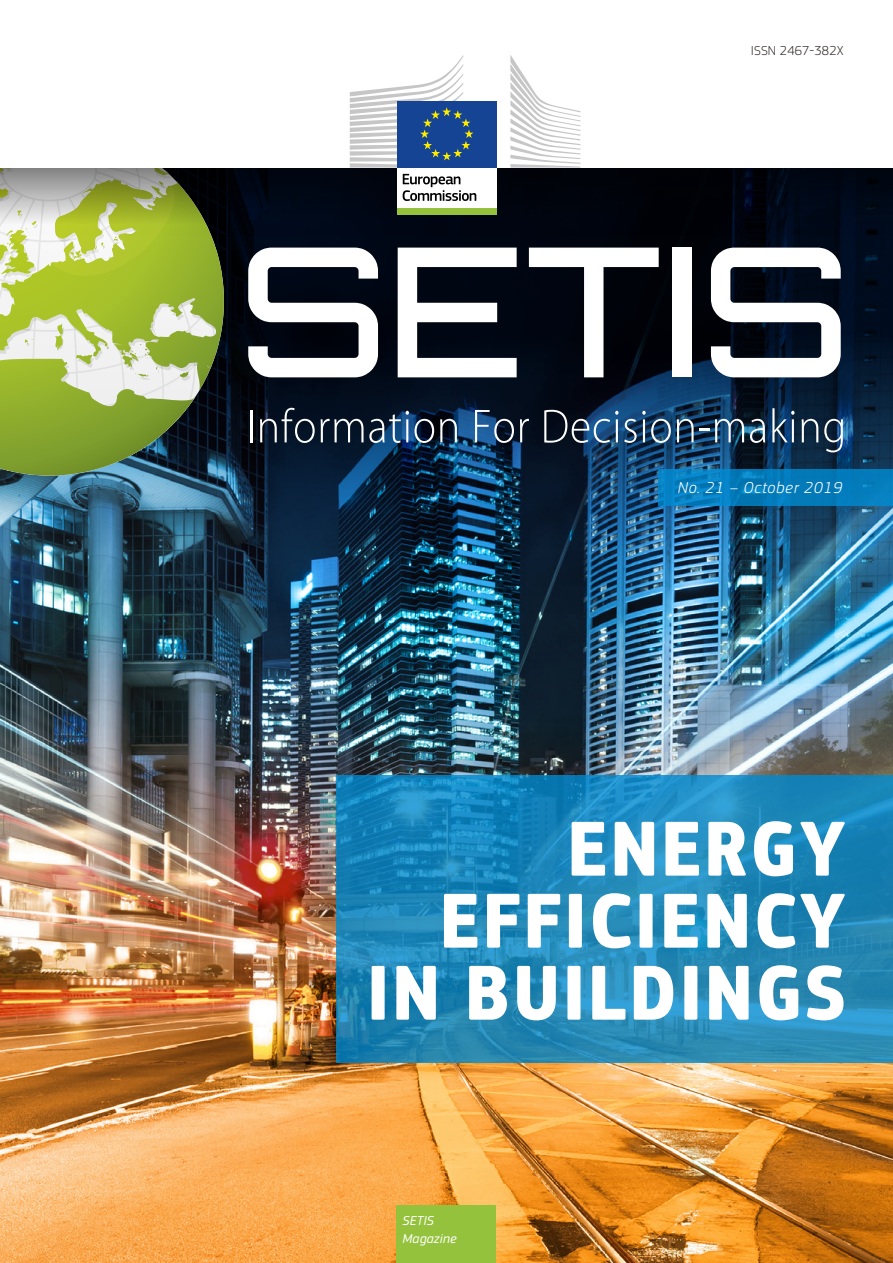
<style>
.page{position:relative;width:893px;height:1263px;background:#fff}
.page>*{position:absolute;margin:0;border:0;box-sizing:border-box;transform-origin:0 0}
.t1{font:700 81px/72px "EC Square Sans Cond Pro";letter-spacing:.045em;color:#fff;text-align:right}
.t2{font:italic 300 16.5px "EC Square Sans Pro";letter-spacing:.04em;color:#fff}
.t3{font:italic 13.5px/18px "EC Square Sans Pro";letter-spacing:.01em;color:#fff}
.t4{font:300 13.5px "EC Square Sans Pro";letter-spacing:.01em;color:#352d2d}
</style>
<div class="page">
<img style="left:0;top:235px;width:893px;height:1028px">
<div style="left:397px;top:1205px;width:99px;height:58px;background:#94c23d"></div>
<svg style="left:0;top:235px;width:224px;height:240px"></svg>
<img style="left:17px;top:235px;width:152px;height:24px">
<svg style="left:0;top:168px;width:893px;height:67px;background:#272d27"></svg>
<div style="left:397px;top:165px;width:99px;height:45px;background:#fff"></div>
<div style="left:397px;top:101px;width:99px;height:67px;background:#164494"></div>
<svg style="left:350px;top:55px;width:123px;height:113px"></svg>
<div style="left:397px;top:208px;width:99px;height:6px;background:#94c23d"></div>
<svg style="left:510px;top:55px;width:70px;height:113px"></svg>
<svg style="left:403px;top:174px;width:73px;height:27px"></svg>
<svg style="left:659px;top:469px;width:234px;height:36px;background:#047dbd"></svg>
<svg style="left:248px;top:248px;width:130px;height:129px"></svg>
<svg style="left:398px;top:248px;width:119px;height:129px"></svg>
<svg style="left:529px;top:248px;width:130px;height:129px"></svg>
<div style="left:672px;top:248px;width:20px;height:129px;background:#fff"></div>
<svg style="left:711px;top:248px;width:130px;height:129px"></svg>
<hr style="left:250px;top:410px;width:2px;height:32px;background:#fff">
<svg style="left:260px;top:408px;width:55px;height:35px;background:#313c4b"></svg>
<svg style="left:321px;top:419px;width:42px;height:23px"></svg>
<svg style="left:369px;top:411px;width:65px;height:32px;background:#385270"></svg>
<svg style="left:440px;top:419px;width:17px;height:23px"></svg>
<svg style="left:475px;top:410px;width:39px;height:33px"></svg>
<svg style="left:520px;top:419px;width:9px;height:23px"></svg>
<svg style="left:544px;top:410px;width:74px;height:33px;background:#3a516b"></svg>
<svg style="left:624px;top:411px;width:47px;height:32px;background:#3c5f81"></svg>
<svg style="left:677px;top:419px;width:32px;height:23px"></svg>
<svg style="left:715px;top:419px;width:29px;height:23px"></svg>
<svg style="left:750px;top:419px;width:15px;height:24px"></svg>
<svg style="left:772px;top:408px;width:22px;height:34px"></svg>
<svg style="left:802px;top:419px;width:16px;height:23px"></svg>
<svg style="left:824px;top:419px;width:19px;height:33px"></svg>
<svg style="left:336px;top:775px;width:557px;height:288px;background:#2088b9"></svg>
<p class="t4" style="left:751px;top:43px;width:94px">ISSN 2467-382X</p>
<p class="t2" style="left:678px;top:478px;width:166px">No. 21 – October 2019</p>
<p class="t1" style="left:367px;top:814px;width:479px">ENERGY<br>EFFICIENCY<br>IN BUILDINGS</p>
<p class="t3" style="left:402px;top:1212px;width:56px">SETIS<br>Magazine</p>
</div>
